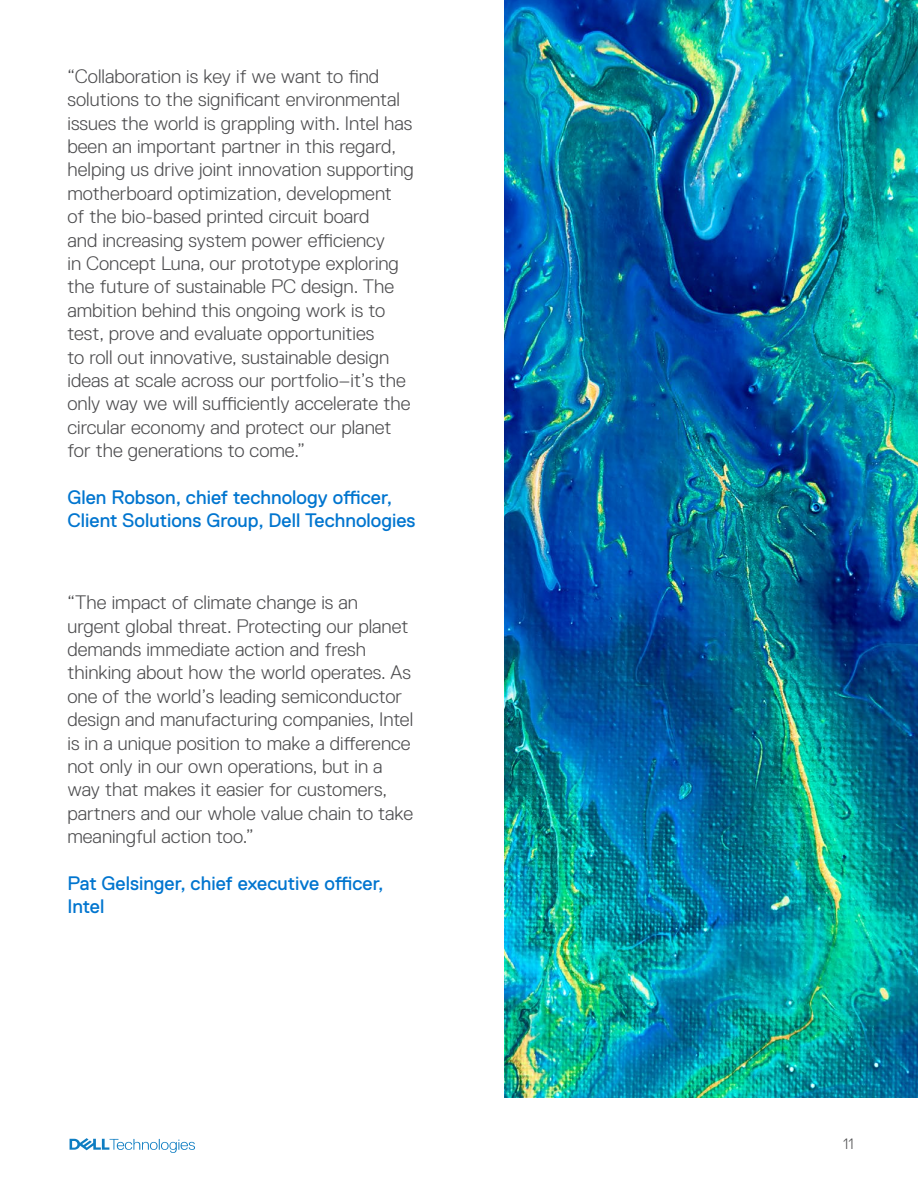
<style>
.page{position:relative;width:918px;height:1188px;background:#fff}
.page>*{position:absolute;margin:0;border:0;box-sizing:border-box;transform-origin:0 0}
.t1{font:300 19.5px/23.4px "Dell Replica";color:#4d4d4f}
.t2{font:19.5px/23.4px "Dell Replica";color:#0075cf}
.t3{font:300 15px "Dell Replica";color:#4d4d4f}
</style>
<div class="page">
<svg style="left:70px;top:1138px;width:125px;height:15px"></svg>
<img style="left:504px;top:0;width:414px;height:1097px">
<p class="t1" style="left:68px;top:64px;width:348px">“Collaboration is key if we want to find solutions to the significant environmental issues the world is grappling with. Intel has been an important partner in this regard, helping us drive joint innovation supporting motherboard optimization, development<br>of the bio-based printed circuit board<br>and increasing system power efficiency<br>in Concept Luna, our prototype exploring the future of sustainable PC design. The ambition behind this ongoing work is to test, prove and evaluate opportunities<br>to roll out innovative, sustainable design ideas at scale across our portfolio–it’s the only way we will sufficiently accelerate the circular economy and protect our planet for the generations to come.”</p>
<p class="t2" style="left:68px;top:486px;width:350px">Glen Robson, chief technology officer,<br>Client Solutions Group, Dell Technologies</p>
<p class="t1" style="left:68px;top:591px;width:347px">“The impact of climate change is an urgent global threat. Protecting our planet demands immediate action and fresh thinking about how the world operates. As one of the world’s leading semiconductor design and manufacturing companies, Intel is in a unique position to make a difference not only in our own operations, but in a way that makes it easier for customers, partners and our whole value chain to take meaningful action too.”</p>
<p class="t2" style="left:68px;top:872px;width:318px">Pat Gelsinger, chief executive officer,<br>Intel</p>
<p class="t3" style="left:843px;top:1135px;width:12px">11</p>
</div>
